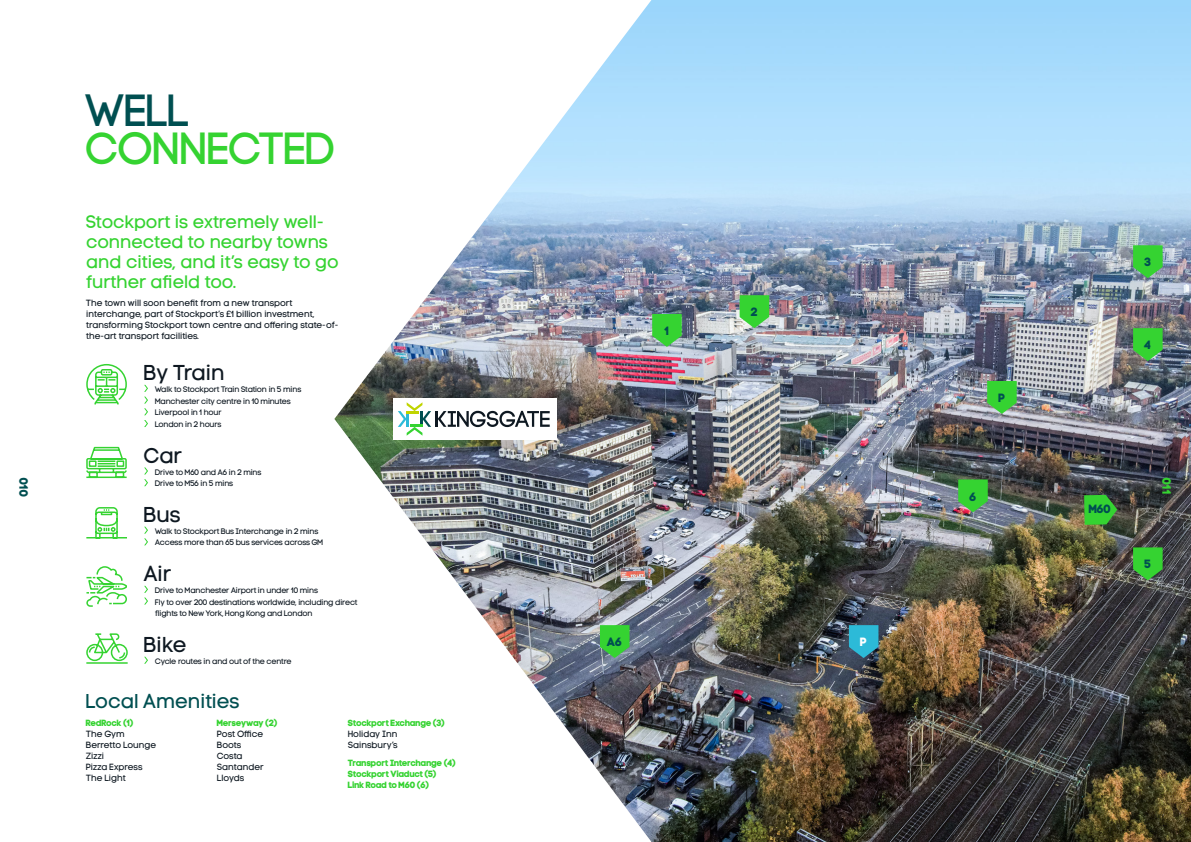
<style>
.page{position:relative;width:1191px;height:842px;background:#fff}
.page>*{position:absolute;margin:0;border:0;box-sizing:border-box;transform-origin:0 0}
.t1{font:45px "Code Pro LC";color:#35d331}
.t2{font:45px "Code Pro LC";color:#004f51}
.t3{font:21.5px "Code Pro LC";color:#0e1821}
.t4{font:20px "Code Pro LC";color:#004f51}
.t5{font:18px/20px "Code Pro LC";color:#35d331}
.t6{font:12px "Code Pro Bold LC";color:#004f51}
.t7{font:12px "Code Pro Bold LC";color:#35d331}
.t8{font:12px "Code Pro Bold LC";color:#fff}
.t9{font:9px/11px "Code Pro LC";color:#0e1821}
.t10{font:9px/11px "Code Pro Bold LC";color:#35d331}
.t11{font:8px/11.7px "Code Pro LC";letter-spacing:-.02em;color:#0e1821}
</style>
<div class="page">
<svg style="left:86px;top:446px;width:41px;height:33px"></svg>
<svg style="left:144px;top:385px;width:4px;height:42px"></svg>
<svg style="left:144px;top:467px;width:4px;height:19px"></svg>
<svg style="left:144px;top:527px;width:4px;height:18px"></svg>
<svg style="left:144px;top:586px;width:4px;height:18px"></svg>
<svg style="left:144px;top:657px;width:4px;height:7px"></svg>
<svg style="left:86px;top:507px;width:41px;height:32px"></svg>
<svg style="left:86px;top:566px;width:41px;height:41px"></svg>
<svg style="left:86px;top:364px;width:41px;height:41px"></svg>
<img style="left:334px;top:0;width:857px;height:842px">
<svg style="left:652px;top:314px;width:29px;height:33px"></svg>
<svg style="left:1133px;top:245px;width:29px;height:33px"></svg>
<svg style="left:739px;top:295px;width:30px;height:33px"></svg>
<svg style="left:600px;top:625px;width:29px;height:33px"></svg>
<svg style="left:849px;top:625px;width:29px;height:33px"></svg>
<svg style="left:987px;top:381px;width:29px;height:33px"></svg>
<svg style="left:1133px;top:547px;width:29px;height:33px"></svg>
<svg style="left:958px;top:479px;width:29px;height:33px"></svg>
<svg style="left:1084px;top:495px;width:33px;height:30px"></svg>
<svg style="left:1133px;top:328px;width:29px;height:33px"></svg>
<svg style="left:86px;top:633px;width:42px;height:31px"></svg>
<div style="left:393px;top:398px;width:164px;height:41px;background:#fff"></div>
<svg style="left:398px;top:402px;width:33px;height:34px"></svg>
<svg style="left:438px;top:411px;width:112px;height:16px"></svg>
<hr style="left:435px;top:411px;width:3px;height:16px;background:#0e1821">
<h3 class="t6" style="left:31px;top:478px;width:21px;rotate:90deg">010</h3>
<h1 class="t2" style="left:86px;top:85px;width:105px">WELL</h1>
<h1 class="t1" style="left:86px;top:123px;width:251px">CONNECTED</h1>
<h3 class="t5" style="left:86px;top:212px;width:254px">Stockport is extremely well&shy;connected to nearby towns and cities, and it’s easy to go further afield too.</h3>
<p class="t9" style="left:86px;top:297px;width:254px">The town will soon benefit from a new transport interchange, part of Stockport’s £1 billion investment, transforming Stockport town centre and offering state-of&shy;the-art transport facilities.</p>
<h2 class="t3" style="left:144px;top:361px;width:82px">By Train</h2>
<p class="t11" style="left:155px;top:383px;width:148px">Walk to Stockport Train Station in 5 mins<br>Manchester city centre in 10 minutes<br>Liverpool in 1 hour<br>London in 2 hours</p>
<h2 class="t3" style="left:144px;top:443px;width:39px">Car</h2>
<p class="t11" style="left:155px;top:466px;width:108px">Drive to M60 and A6 in 2 mins<br>Drive to M56 in 5 mins</p>
<h2 class="t3" style="left:144px;top:503px;width:38px">Bus</h2>
<p class="t11" style="left:155px;top:525px;width:170px">Walk to Stockport Bus Interchange in 2 mins<br>Access more than 65 bus services across GM</p>
<h2 class="t3" style="left:144px;top:562px;width:29px">Air</h2>
<p class="t11" style="left:155px;top:584px;width:204px">Drive to Manchester Airport in under 10 mins<br>Fly to over 200 destinations worldwide, including direct flights to New York, Hong Kong and London</p>
<h2 class="t3" style="left:144px;top:633px;width:44px">Bike</h2>
<p class="t11" style="left:155px;top:655px;width:138px">Cycle routes in and out of the centre</p>
<h3 class="t4" style="left:86px;top:690px;width:155px">Local Amenities</h3>
<p class="t10" style="left:86px;top:717px;width:49px">RedRock (1)</p>
<p class="t9" style="left:86px;top:729px;width:71px">The Gym<br>Berretto Lounge<br>Zizzi<br>Pizza Express<br>The Light</p>
<p class="t10" style="left:217px;top:717px;width:62px">Merseyway (2)</p>
<p class="t9" style="left:217px;top:729px;width:48px">Post Office<br>Boots<br>Costa<br>Santander<br>Lloyds</p>
<p class="t10" style="left:348px;top:717px;width:99px">Stockport Exchange (3)</p>
<p class="t9" style="left:348px;top:729px;width:51px">Holiday Inn<br>Sainsbury’s</p>
<p class="t10" style="left:348px;top:758px;width:109px">Transport Interchange (4)<br>Stockport Viaduct (5)<br>Link Road to M60 (6)</p>
<h3 class="t6" style="left:665px;top:323px;width:6px">1</h3>
<h3 class="t6" style="left:751px;top:305px;width:8px">2</h3>
<h3 class="t6" style="left:607px;top:635px;width:16px">A6</h3>
<h3 class="t8" style="left:860px;top:635px;width:8px">P</h3>
<h3 class="t6" style="left:998px;top:390px;width:8px">P</h3>
<h3 class="t6" style="left:969px;top:490px;width:8px">6</h3>
<h3 class="t6" style="left:1144px;top:255px;width:8px">3</h3>
<h3 class="t6" style="left:1144px;top:338px;width:8px">4</h3>
<h3 class="t6" style="left:1089px;top:502px;width:23px">M60</h3>
<h3 class="t7" style="left:1174px;top:478px;width:18px;rotate:90deg">011</h3>
<h3 class="t6" style="left:1144px;top:557px;width:8px">5</h3>
</div>
